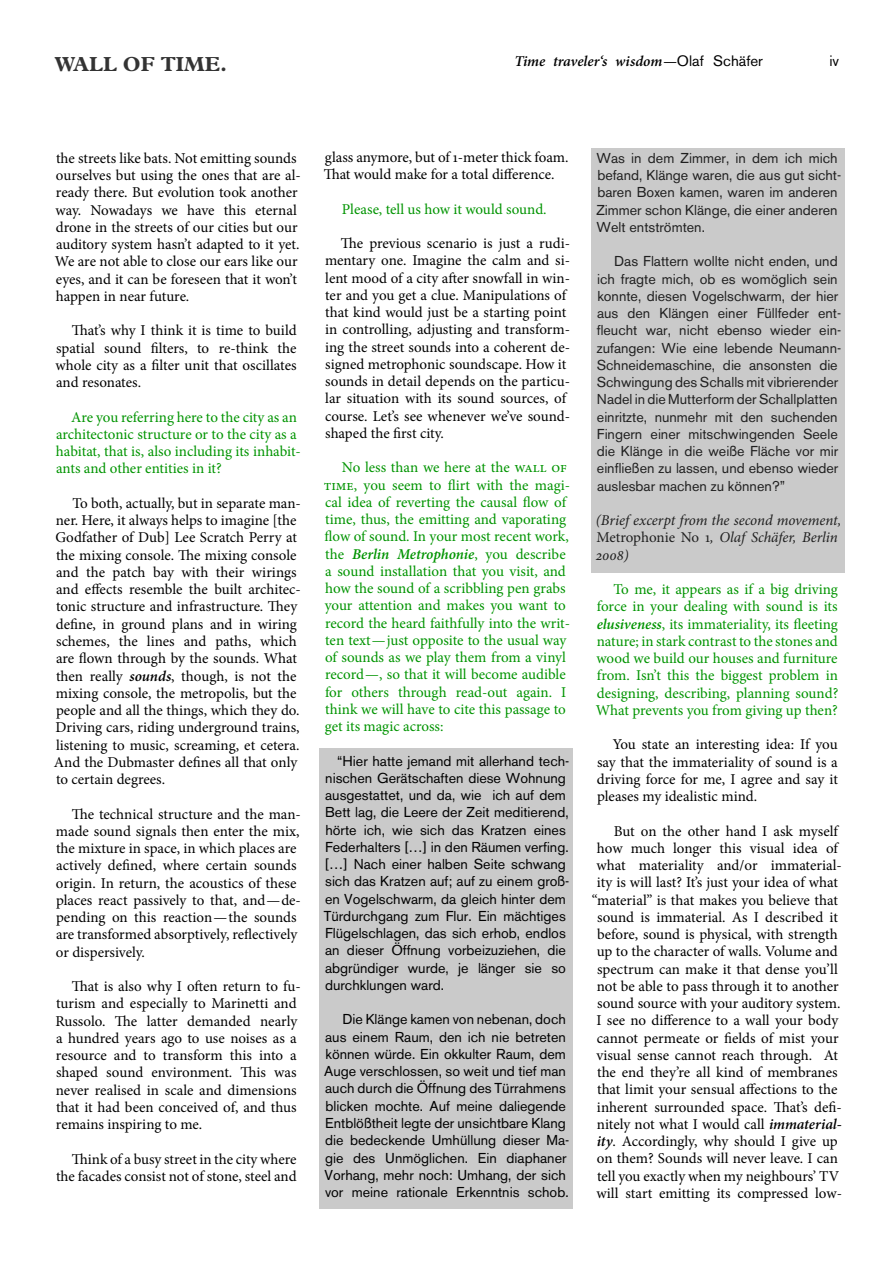
<style>
.page{position:relative;width:893px;height:1263px;background:#fff}
.page>*{position:absolute;margin:0;border:0;box-sizing:border-box;transform-origin:0 0}
.t1{font:700 20.4px "Plantin";color:#333}
.t2{font:15px/17.2px "Minion Pro";letter-spacing:-.005em;color:#000}
.t3{font:15px/17.2px "Minion Pro";letter-spacing:-.005em;color:#009400}
.t4{font:italic 15px/17.2px "Minion Pro";letter-spacing:-.005em;color:#000}
.t5{font:italic 600 15px "Minion Pro";color:#000}
.t6{font:15px "Akzidenz Grotesk BE";color:#000}
.t7{font:14.25px/17.2px "Akzidenz Grotesk BE";color:#000}
.s1{font-family:"Akzidenz Grotesk BE";font-weight:400;font-style:normal}
.s2{font-weight:600;font-style:italic}
.s3{font-style:normal}
</style>
<div class="page">
<div style="left:319px;top:748px;width:254px;height:461px;background:#cacaca"></div>
<div style="left:591px;top:149px;width:253px;height:424px;background:#cacaca"></div>
<h1 class="t1" style="left:54px;top:52px;width:174px">WALL OF TIME.</h1>
<p class="t5" style="left:514px;top:52px;width:250px">Time traveler‘s wisdom—<span class="s1">Olaf Schäfer</span></p>
<p class="t6" style="left:829px;top:52px;width:11px">iv</p>
<p class="t2" style="left:55px;top:150px;width:248px">the streets like bats. Not emitting sounds ourselves but using the ones that are al&shy;ready there. But evolution took another way. Nowadays we have this eternal drone in the streets of our cities but our auditory system hasn’t adapted to it yet.<br>We are not able to close our ears like our eyes, and it can be foreseen that it won’t happen in near future.</p>
<p class="t2" style="left:55px;top:322px;width:243px;text-align:justify;text-indent:16px">That’s why I think it is time to build spatial sound filters, to re-think the whole city as a filter unit that oscillates and resonates.</p>
<p class="t3" style="left:56px;top:408px;width:246px;text-indent:15px">Are you referring here to the city as an architectonic structure or to the city as a habitat, that is, also including its inhabit&shy;ants and other entities in it?</p>
<p class="t2" style="left:54px;top:495px;width:249px;text-indent:19px">To both, actually, but in separate man&shy;ner. Here, it always helps to imagine [the Godfather of Dub] Lee Scratch Perry at the mixing console. The mixing console and the patch bay with their wirings and effects resemble the built architec&shy;tonic structure and infrastructure. They define, in ground plans and in wiring schemes, the lines and paths, which are flown through by the sounds. What then really <span class="s2">sounds</span>, though, is not the mixing console, the metropolis, but the people and all the things, which they do.<br>Driving cars, riding underground trains, listening to music, screaming, et cetera.<br>And the Dubmaster defines all that only to certain degrees.</p>
<p class="t2" style="left:56px;top:805px;width:247px;text-indent:16px">The technical structure and the man&shy;made sound signals then enter the mix, the mixture in space, in which places are actively defined, where certain sounds origin. In return, the acoustics of these places react passively to that, and—de&shy;pending on this reaction—the sounds are transformed absorptively, reflectively or dispersively.</p>
<p class="t2" style="left:55px;top:978px;width:247px;text-indent:16px">That is also why I often return to fu&shy;turism and especially to Marinetti and Russolo. The latter demanded nearly a hundred years ago to use noises as a resource and to transform this into a shaped sound environment. This was never realised in scale and dimensions that it had been conceived of, and thus remains inspiring to me.</p>
<p class="t2" style="left:56px;top:1150px;width:242px;text-align:right">Think of a busy street in the city where the facades consist not of stone, steel and</p>
<p class="t2" style="left:324px;top:149px;width:246px">glass anymore, but of 1-meter thick foam.<br>That would make for a total difference.</p>
<p class="t3" style="left:342px;top:200px;width:206px">Please, tell us how it would sound.</p>
<p class="t2" style="left:325px;top:235px;width:247px;text-indent:16px">The previous scenario is just a rudi&shy;mentary one. Imagine the calm and si&shy;lent mood of a city after snowfall in win&shy;ter and you get a clue. Manipulations of that kind would just be a starting point in controlling, adjusting and transform&shy;ing the street sounds into a coherent de&shy;signed metrophonic soundscape. How it sounds in detail depends on the particu&shy;lar situation with its sound sources, of course. Let’s see whenever we’ve sound&shy;shaped the first city.</p>
<p class="t3" style="left:324px;top:459px;width:248px;text-indent:18px">No less than we here at the wall of time, you seem to flirt with the magi&shy;cal idea of reverting the causal flow of time, thus, the emitting and vaporating flow of sound. In your most recent work, the <span class="s2">Berlin Metrophonie</span>, you describe a sound installation that you visit, and how the sound of a scribbling pen grabs your attention and makes you want to record the heard faithfully into the writ&shy;ten text—just opposite to the usual way of sounds as we play them from a vinyl record—, so that it will become audible for others through read-out again. I think we will have to cite this passage to get its magic across:</p>
<p class="t7" style="left:324px;top:752px;width:247px;text-indent:13px">“Hier hatte jemand mit allerhand tech&shy;nischen Gerätschaften diese Wohnung ausgestattet, und da, wie ich auf dem Bett lag, die Leere der Zeit meditierend, hörte ich, wie sich das Kratzen eines Federhalters […] in den Räumen verfing. […] Nach einer halben Seite schwang sich das Kratzen auf; auf zu einem groß&shy;en Vogelschwarm, da gleich hinter dem Türdurchgang zum Flur. Ein mächtiges Flügelschlagen, das sich erhob, endlos an dieser Öffnung vorbeizuziehen, die abgründiger wurde, je länger sie so durchklungen ward.</p>
<p class="t7" style="left:324px;top:1011px;width:247px;text-indent:18px">Die Klänge kamen von nebenan, doch aus einem Raum, den ich nie betreten können würde. Ein okkulter Raum, dem Auge verschlossen, so weit und tief man auch durch die Öffnung des Türrahmens blicken mochte. Auf meine daliegende Entblößtheit legte der unsichtbare Klang die bedeckende Umhüllung dieser Ma&shy;gie des Unmöglichen. Ein diaphaner Vorhang, mehr noch: Umhang, der sich vor meine rationale Erkenntnis schob.</p>
<p class="t7" style="left:596px;top:149px;width:246px">Was in dem Zimmer, in dem ich mich befand, Klänge waren, die aus gut sicht&shy;baren Boxen kamen, waren im anderen Zimmer schon Klänge, die einer anderen Welt entströmten.</p>
<p class="t7" style="left:597px;top:253px;width:246px;text-indent:18px">Das Flattern wollte nicht enden, und ich fragte mich, ob es womöglich sein konnte, diesen Vogelschwarm, der hier aus den Klängen einer Füllfeder ent&shy;fleucht war, nicht ebenso wieder ein&shy;zufangen: Wie eine lebende Neumann-Schneidemaschine, die ansonsten die Schwingung des Schalls mit vibrierender Nadel in die Mutterform der Schallplatten einritzte, nunmehr mit den suchenden Fingern einer mitschwingenden Seele die Klänge in die weiße Fläche vor mir einfließen zu lassen, und ebenso wieder auslesbar machen zu können?”</p>
<p class="t4" style="left:596px;top:512px;width:247px">(Brief excerpt from the second movement,<br><span class="s3">Metrophonie No 1</span>, Olaf Schäfer, Berlin<br>2008)</p>
<p class="t3" style="left:596px;top:581px;width:244px;text-align:justify;text-indent:18px">To me, it appears as if a big driving force in your dealing with sound is its <span class="s2">elusiveness</span>, its immateriality, its fleeting nature; in stark contrast to the stones and wood we build our houses and furniture from. Isn’t this the biggest problem in designing, describing, planning sound?<br>What prevents you from giving up then?</p>
<p class="t2" style="left:597px;top:736px;width:243px;text-align:justify;text-indent:16px">You state an interesting idea: If you say that the immateriality of sound is a driving force for me, I agree and say it pleases my idealistic mind.</p>
<p class="t2" style="left:592px;top:822px;width:252px;text-align:right">But on the other hand I ask myself how much longer this visual idea of what materiality and/or immaterial&shy;ity is will last? It’s just your idea of what “material” is that makes you believe that sound is immaterial. As I described it before, sound is physical, with strength up to the character of walls. Volume and spectrum can make it that dense you’ll not be able to pass through it to another sound source with your auditory system.<br>I see no difference to a wall your body cannot permeate or fields of mist your visual sense cannot reach through. At the end they’re all kind of membranes that limit your sensual affections to the inherent surrounded space. That’s defi&shy;nitely not what I would call <span class="s2">immaterial&shy;ity</span>. Accordingly, why should I give up on them? Sounds will never leave. I can tell you exactly when my neighbours’ TV will start emitting its compressed low-</p>
</div>
